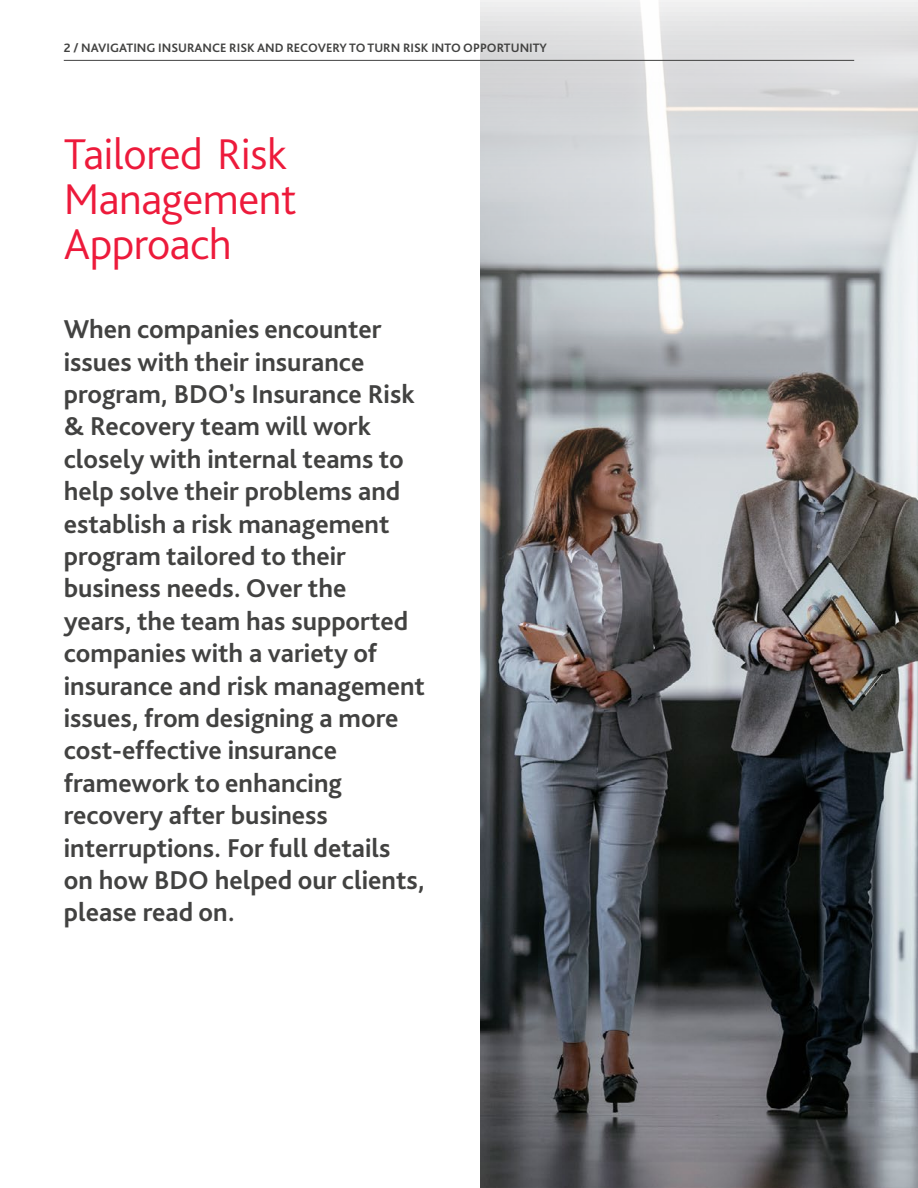
<style>
.page{position:relative;width:918px;height:1188px;background:#fff}
.page>*{position:absolute;margin:0;border:0;box-sizing:border-box;transform-origin:0 0}
.t1{font:300 45px/45px "Bliss Pro";letter-spacing:-.01em;color:#ed1a3b}
.t2{font:700 27px/32.4px "Bliss Pro";color:#424241}
.t3{font:700 12.75px "Bliss Pro";color:#424241}
</style>
<div class="page">
<img style="left:480px;top:0;width:438px;height:1188px">
<hr style="left:64px;top:60px;width:790px;height:1px;background:#424241">
<p class="t3" style="left:64px;top:40px;width:485px">2 / NAVIGATING INSURANCE RISK AND RECOVERY TO TURN RISK INTO OPPORTUNITY</p>
<h1 class="t1" style="left:64px;top:130px;width:234px">Tailored Risk<br>Management<br>Approach</h1>
<p class="t2" style="left:64px;top:312px;width:363px">When companies encounter issues with their insurance program, BDO’s Insurance Risk &amp; Recovery team will work closely with internal teams to help solve their problems and establish a risk management program tailored to their business needs. Over the<br>years, the team has supported companies with a variety of insurance and risk management issues, from designing a more cost-effective insurance framework to enhancing recovery after business interruptions. For full details on how BDO helped our clients, please read on.</p>
</div>
